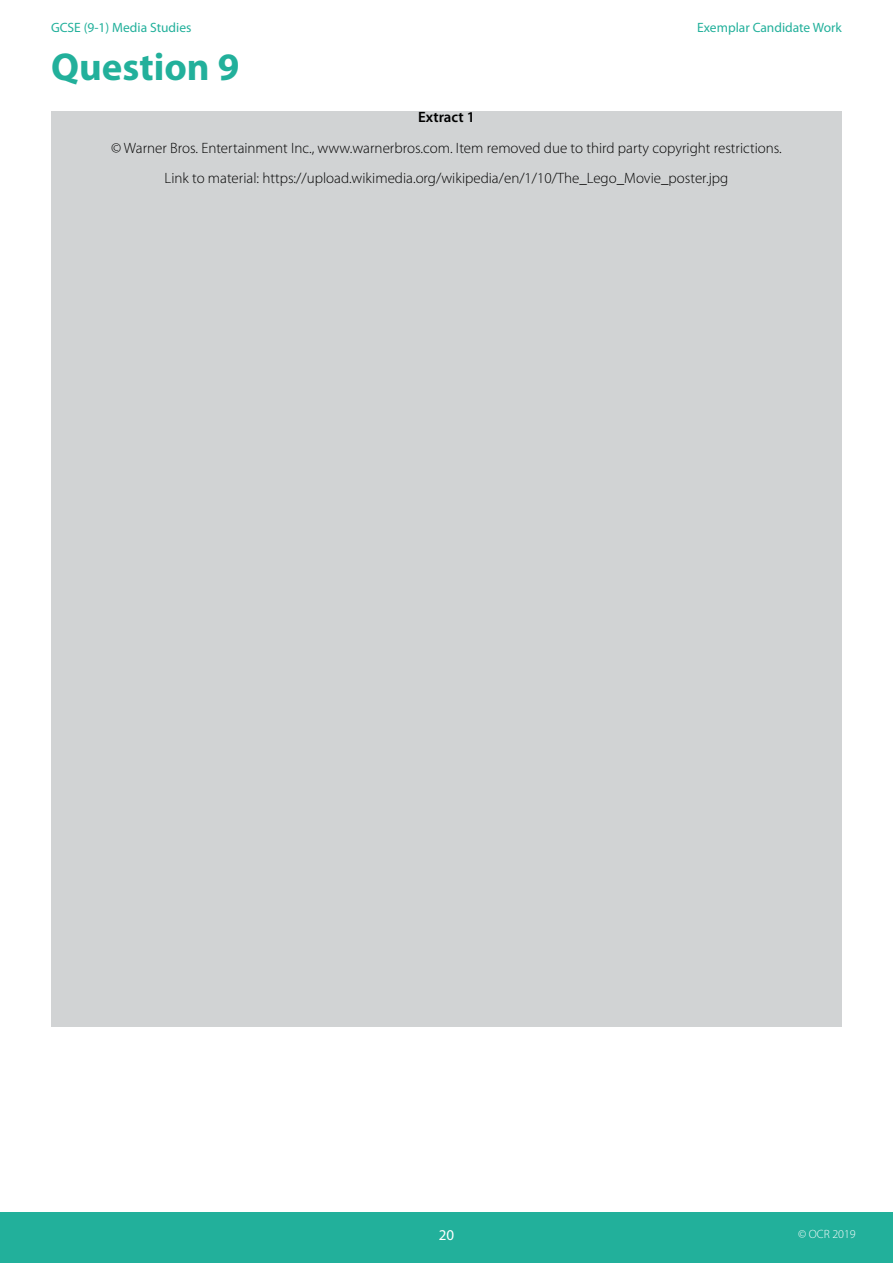
<style>
.page{position:relative;width:893px;height:1263px;background:#fff}
.page>*{position:absolute;margin:0;border:0;box-sizing:border-box;transform-origin:0 0}
.Heading{font:700 39px "Myriad Pro";color:#22b09b}
.Body{font:300 15px "Myriad Pro";color:#000}
.Body-2{font:600 15px "Myriad Pro";color:#000}
.t1{font:15px "Myriad Pro";color:#fff}
.t2{font:13.5px "Myriad Pro";color:#22b09b}
.t3{font:300 12px "Myriad Pro";color:#fff}
</style>
<div class="page">
<div style="left:0;top:1212px;width:893px;height:51px;background:#22b09b"></div>
<div style="left:51px;top:111px;width:791px;height:915px;background:#d1d3d4"></div>
<p class="t2" style="left:51px;top:19px;width:142px">GCSE (9-1) Media Studies</p>
<p class="Heading" style="left:51px;top:42px;width:190px">Question 9</p>
<p class="t2" style="left:697px;top:19px;width:146px">Exemplar Candidate Work</p>
<h3 class="Body-2" style="left:418px;top:107px;width:58px">Extract 1</h3>
<h3 class="Body" style="left:111px;top:139px;width:672px">© Warner Bros. Entertainment Inc., www.warnerbros.com. Item removed due to third party copyright restrictions.</h3>
<h3 class="Body" style="left:165px;top:169px;width:565px">Link to material: https://upload.wikimedia.org/wikipedia/en/1/10/The_Lego_Movie_poster.jpg</h3>
<p class="t1" style="left:439px;top:1226px;width:17px">20</p>
<p class="t3" style="left:798px;top:1227px;width:59px">© OCR 2019</p>
</div>
